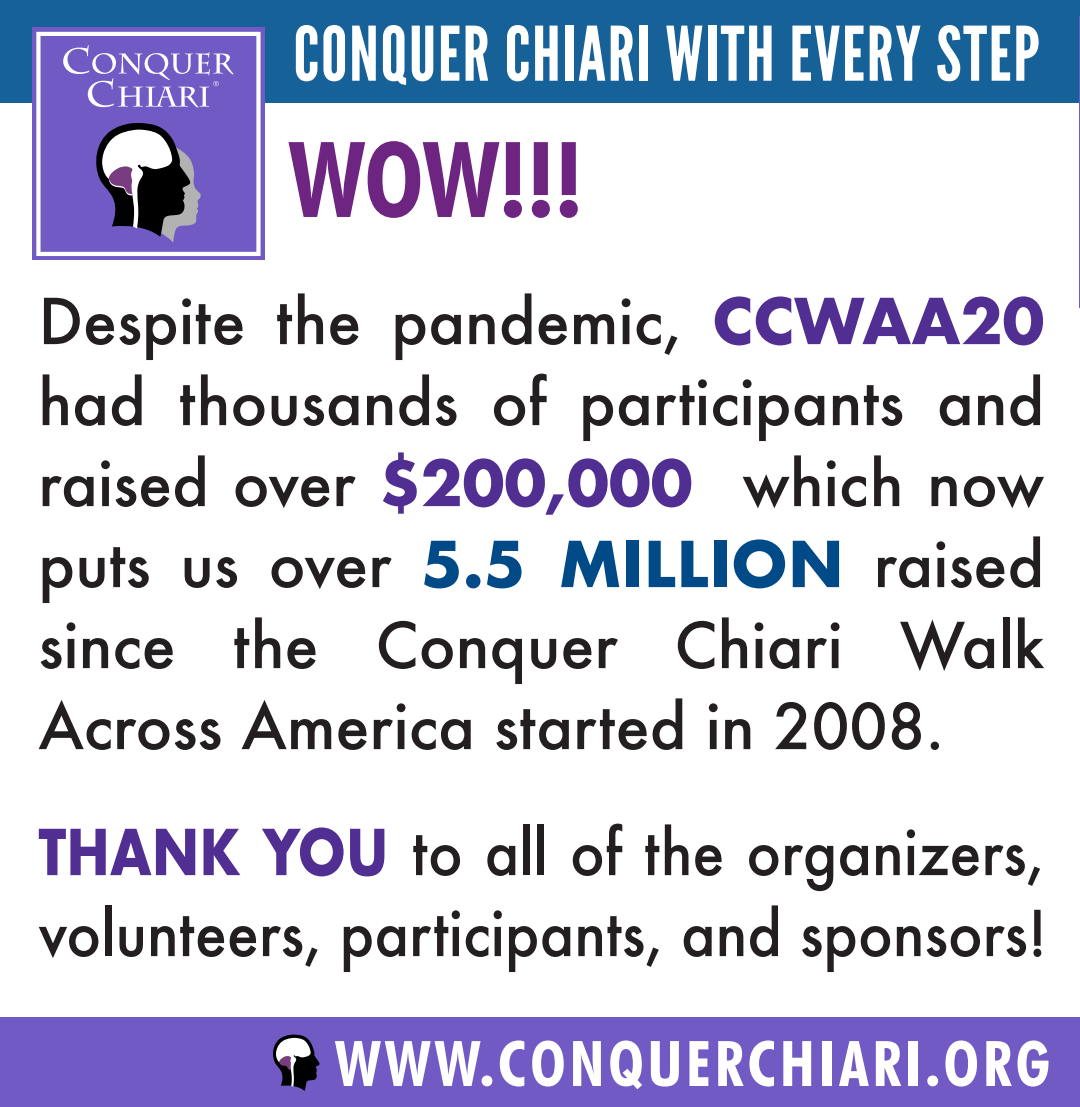
<style>
.page{position:relative;width:1080px;height:1107px;background:#fff}
.page>*{position:absolute;margin:0;border:0;box-sizing:border-box;transform-origin:0 0}
.t1{font:700 condensed 105px "Futura BT";color:#6e2581}
.t2{font:75px "League Gothic";letter-spacing:.02em;color:#fff}
.t3{font:700 condensed 63px "Futura BT";letter-spacing:.06em;color:#fff}
.t4{font:500 61.5px/81px "Futura";color:#231f20;text-align:justify}
.t5{font:500 61.5px/81px "Futura";color:#231f20;scale:.94 1}
.s1{font-weight:700;color:#502e92}
.s2{font-weight:700;color:#004a87}
</style>
<div class="page">
<div style="left:0;top:0;width:1079px;height:102px;background:#156198"></div>
<div style="left:0;top:1017px;width:1080px;height:90px;background:#725ac5"></div>
<svg style="left:1079px;top:17px;width:1px;height:292px"></svg>
<div style="left:32px;top:28px;width:233px;height:232px;background:#725ac5"></div>
<svg style="left:36px;top:32px;width:225px;height:224px"></svg>
<svg style="left:273px;top:1034px;width:47px;height:57px"></svg>
<p class="t2" style="left:293px;top:9px;width:748px">CONQUER CHIARI WITH EVERY STEP</p>
<h1 class="t1" style="left:288px;top:116px;width:296px">WOW!!!</h1>
<p class="t4" style="left:38px;top:280px;width:1007px">Despite the pandemic, <span class="s1">CCWAA20 </span>had thousands of participants and raised over <span class="s1">$200,000</span> which now puts us over <span class="s2">5.5 MILLION</span> raised since the Conquer Chiari Walk Across America started in 2008.</p>
<p class="t5" style="left:38px;top:811px;width:1074px"><span class="s1">THANK YOU</span> to all of the organizers, volunteers, participants, and sponsors!</p>
<p class="t3" style="left:335px;top:1025px;width:717px">WWW.CONQUERCHIARI.ORG</p>
</div>
